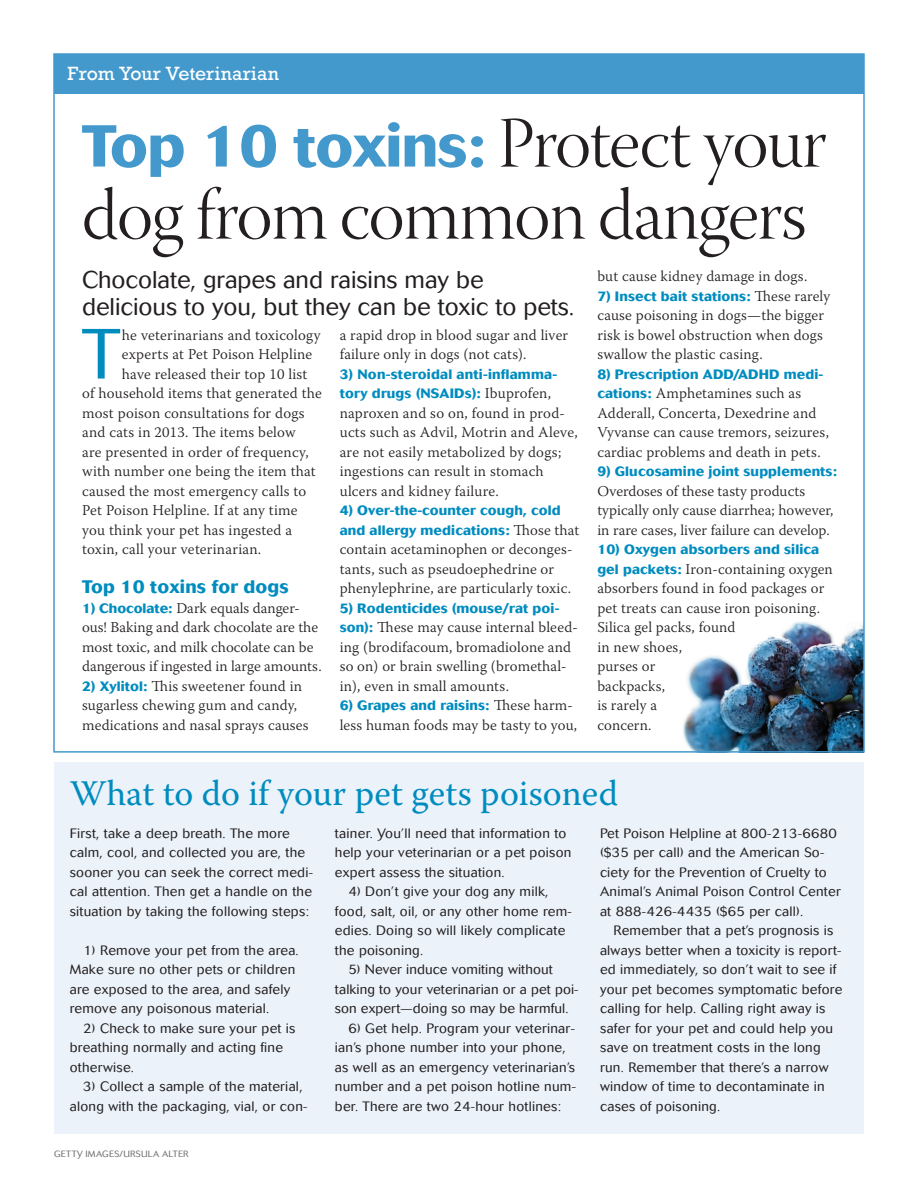
<style>
.page{position:relative;width:918px;height:1188px;background:#fff}
.page>*{position:absolute;margin:0;border:0;box-sizing:border-box;transform-origin:0 0}
.head_serif{font:72px "Warnock Pro Light Disp";letter-spacing:-.015em;color:#231f20}
.text_dropcap{font:300 70.2px "Cosmos";color:#008cbf}
.head_serif-2{font:700 58.5px "Cosmos";letter-spacing:-.015em;color:#49c}
.subhead{font:36px "Warnock Pro";color:#008cbf}
.head_serif-3{font:300 24px/27px "Cosmos";color:#231f20}
.t1{font:19.5px "Rockwell Std";letter-spacing:.005em;color:#fff}
.subhead-2{font:700 18px "Cosmos";letter-spacing:.01em;color:#008cbf}
.text_noindent{font:300 15px/19.5px "Warnock Pro";letter-spacing:.01em;color:#231f20}
.text_dropcap-2{font:300 15px "Warnock Pro";letter-spacing:.015em;color:#231f20}
.text_sans_indent{font:300 13.5px/19.5px "Cosmos";letter-spacing:.02em;color:#231f20}
.text_noindent-2{font:700 13.5px/19.5px "Cosmos";letter-spacing:.01em;color:#008cbf}
.text_sans_noindent{font:300 13.5px/19.5px "Cosmos";letter-spacing:.02em;color:#231f20}
.t2{font:300 9px "Cosmos";letter-spacing:.03em;color:#6c6d70}
.s1{font-family:"Warnock Pro Light Disp";font-weight:400;font-size:72px;color:#231f20}
.s2{font-family:"Cosmos";font-weight:700;font-size:13.5px;color:#008cbf}
.s3{font-family:"Warnock Pro";font-weight:300;font-size:15px;color:#231f20}
</style>
<div class="page">
<div style="left:54px;top:763px;width:810px;height:371px;background:#ebf2f9"></div>
<img style="left:683px;top:622px;width:179px;height:128px">
<div style="left:54px;top:54px;width:810px;height:40px;background:#49c"></div>
<p class="t1" style="left:68px;top:63px;width:213px">From Your Veterinarian</p>
<p class="head_serif-2" style="left:82px;top:111px;width:746px">Top 10 toxins: <span class="s1">Protect your</span></p>
<p class="head_serif" style="left:82px;top:176px;width:726px">dog from common dangers</p>
<p class="head_serif-3" style="left:82px;top:266px;width:494px">Chocolate, grapes and raisins may be delicious to you, but they can be toxic to pets.</p>
<p class="text_dropcap" style="left:82px;top:314px;width:40px">T</p>
<p class="text_dropcap-2" style="left:122px;top:326px;width:200px">he veterinarians and toxicology</p>
<p class="text_dropcap-2" style="left:122px;top:345px;width:192px">experts at Pet Poison Helpline</p>
<p class="text_dropcap-2" style="left:122px;top:365px;width:187px">have released their top 10 list</p>
<p class="text_dropcap-2" style="left:82px;top:384px;width:241px">of household items that generated the</p>
<p class="text_dropcap-2" style="left:82px;top:404px;width:224px">most poison consultations for dogs</p>
<p class="text_dropcap-2" style="left:82px;top:423px;width:215px">and cats in 2013. The items below</p>
<p class="text_dropcap-2" style="left:82px;top:443px;width:228px">are presented in order of frequency,</p>
<p class="text_dropcap-2" style="left:82px;top:462px;width:235px">with number one being the item that</p>
<p class="text_dropcap-2" style="left:82px;top:482px;width:226px">caused the most emergency calls to</p>
<p class="text_dropcap-2" style="left:82px;top:501px;width:217px">Pet Poison Helpline. If at any time</p>
<p class="text_dropcap-2" style="left:82px;top:521px;width:211px">you think your pet has ingested a</p>
<p class="text_dropcap-2" style="left:82px;top:540px;width:180px">toxin, call your veterinarian.</p>
<p class="subhead-2" style="left:82px;top:576px;width:208px">Top 10 toxins for dogs</p>
<p class="text_noindent" style="left:82px;top:598px;width:241px"><span class="s2">1) Chocolate:</span> Dark equals danger&shy;ous! Baking and dark chocolate are the most toxic, and milk chocolate can be dangerous if ingested in large amounts.</p>
<p class="text_noindent" style="left:82px;top:676px;width:228px"><span class="s2">2) Xylitol:</span> This sweetener found in sugarless chewing gum and candy, medications and nasal sprays causes</p>
<p class="text_noindent" style="left:340px;top:325px;width:230px">a rapid drop in blood sugar and liver failure only in dogs (not cats).</p>
<p class="text_noindent-2" style="left:340px;top:364px;width:219px">3) Non-steroidal anti-inflamma&shy;tory drugs (NSAIDs): <span class="s3">Ibuprofen,</span></p>
<p class="text_noindent" style="left:340px;top:403px;width:239px">naproxen and so on, found in prod&shy;ucts such as Advil, Motrin and Aleve, are not easily metabolized by dogs; ingestions can result in stomach ulcers and kidney failure.</p>
<p class="text_noindent-2" style="left:340px;top:501px;width:241px">4) Over-the-counter cough, cold and allergy medications: <span class="s3">Those that</span></p>
<p class="text_noindent" style="left:340px;top:539px;width:234px">contain acetaminophen or deconges&shy;tants, such as pseudoephedrine or phenylephrine, are particularly toxic.</p>
<p class="text_noindent-2" style="left:340px;top:598px;width:221px">5) Rodenticides (mouse/rat poi-</p>
<p class="text_noindent" style="left:340px;top:617px;width:240px"><span class="s2">son):</span> These may cause internal bleed&shy;ing (brodifacoum, bromadiolone and so on) or brain swelling (bromethal&shy;in), even in small amounts.</p>
<p class="text_noindent-2" style="left:340px;top:696px;width:235px">6) Grapes and raisins: <span class="s3">These harm-</span></p>
<p class="text_noindent" style="left:340px;top:715px;width:239px">less human foods may be tasty to you,</p>
<p class="text_noindent" style="left:597px;top:266px;width:212px">but cause kidney damage in dogs.</p>
<p class="text_noindent-2" style="left:597px;top:286px;width:234px">7) Insect bait stations: <span class="s3">These rarely</span></p>
<p class="text_noindent" style="left:597px;top:305px;width:228px;text-align:justify">cause poisoning in dogs—the bigger risk is bowel obstruction when dogs swallow the plastic casing.</p>
<p class="text_noindent-2" style="left:597px;top:364px;width:227px">8) Prescription ADD/ADHD medi-</p>
<p class="text_noindent" style="left:597px;top:383px;width:233px"><span class="s2">cations:</span> Amphetamines such as Adderall, Concerta, Dexedrine and Vyvanse can cause tremors, seizures, cardiac problems and death in pets.</p>
<p class="text_noindent-2" style="left:597px;top:462px;width:241px">9) Glucosamine joint supplements:</p>
<p class="text_noindent" style="left:597px;top:481px;width:237px">Overdoses of these tasty products typically only cause diarrhea; however, in rare cases, liver failure can develop.</p>
<p class="text_noindent-2" style="left:597px;top:540px;width:223px">10) Oxygen absorbers and silica</p>
<p class="text_noindent" style="left:597px;top:559px;width:237px"><span class="s2">gel packets:</span> Iron-containing oxygen absorbers found in food packages or pet treats can cause iron poisoning.<br>Silica gel packs, found<br>in new shoes,<br>purses or<br>backpacks,<br>is rarely a<br>concern.</p>
<p class="subhead" style="left:70px;top:772px;width:550px">What to do if your pet gets poisoned</p>
<p class="text_sans_noindent" style="left:70px;top:823px;width:245px">First, take a deep breath. The more calm, cool, and collected you are, the sooner you can seek the correct medi&shy;cal attention. Then get a handle on the situation by taking the following steps:</p>
<p class="text_sans_indent" style="left:70px;top:940px;width:231px;text-indent:14px">1) Remove your pet from the area.<br>Make sure no other pets or children are exposed to the area, and safely remove any poisonous material.</p>
<p class="text_sans_indent" style="left:70px;top:1018px;width:227px;text-indent:14px">2) Check to make sure your pet is breathing normally and acting fine otherwise.</p>
<p class="text_sans_indent" style="left:70px;top:1077px;width:239px;text-indent:14px">3) Collect a sample of the material, along with the packaging, vial, or con-</p>
<p class="t2" style="left:54px;top:1149px;width:136px">GETTY IMAGES/URSULA ALTER</p>
<p class="text_sans_indent" style="left:335px;top:823px;width:238px">tainer. You’ll need that information to help your veterinarian or a pet poison expert assess the situation.</p>
<p class="text_sans_indent" style="left:335px;top:882px;width:238px;text-indent:14px">4) Don’t give your dog any milk, food, salt, oil, or any other home rem&shy;edies. Doing so will likely complicate the poisoning.</p>
<p class="text_sans_indent" style="left:335px;top:960px;width:245px;text-indent:14px">5) Never induce vomiting without talking to your veterinarian or a pet poi&shy;son expert—doing so may be harmful.</p>
<p class="text_sans_indent" style="left:335px;top:1018px;width:243px;text-indent:14px">6) Get help. Program your veterinar&shy;ian’s phone number into your phone, as well as an emergency veterinarian’s number and a pet poison hotline num&shy;ber. There are two 24-hour hotlines:</p>
<p class="text_sans_indent" style="left:600px;top:823px;width:242px">Pet Poison Helpline at 800-213-6680 ($35 per call) and the American So&shy;ciety for the Prevention of Cruelty to Animal’s Animal Poison Control Center at 888-426-4435 ($65 per call).</p>
<p class="text_sans_indent" style="left:600px;top:921px;width:244px;text-indent:14px">Remember that a pet’s prognosis is always better when a toxicity is report&shy;ed immediately, so don’t wait to see if your pet becomes symptomatic before calling for help. Calling right away is safer for your pet and could help you save on treatment costs in the long run. Remember that there’s a narrow window of time to decontaminate in cases of poisoning.</p>
</div>
